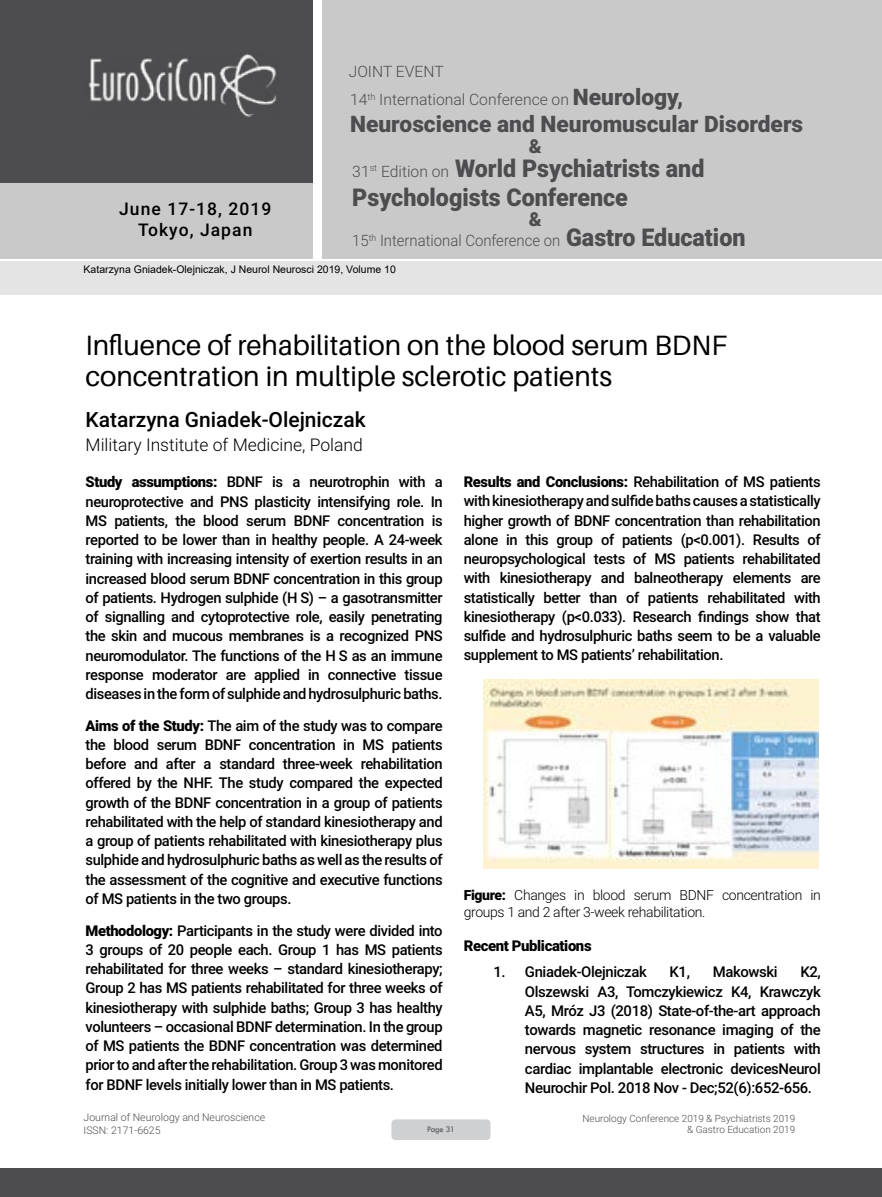
<style>
.page{position:relative;width:882px;height:1197px;background:#fff}
.page>*{position:absolute;margin:0;border:0;box-sizing:border-box;transform-origin:0 0}
.t1{font:28px/30.8px "Aileron";color:#000}
.t2{font:900 24.5px/29.4px "Roboto";color:#4d4d4f;scale:.95 1}
.t3{font:900 22.75px "Roboto";color:#4d4d4f}
.t4{font:500 21px "Roboto";color:#000}
.t5{font:900 19.25px "Roboto";color:#4d4d4f}
.t6{font:300 17.5px "Roboto";color:#000}
.t7{font:500 17.5px/21px "Roboto";letter-spacing:.06em;color:#000;text-align:center}
.t8{font:300 15.75px "Roboto";color:#4d4d4f}
.t9{font:300 15.75px "Roboto";color:#4d4d4f;scale:.95 1}
.t10{font:500 14.88px/19.2px "Roboto";letter-spacing:-.025em;color:#000;text-align:justify}
.t11{font:900 14.88px "Roboto";letter-spacing:-.025em;color:#000}
.t12{font:300 14px/17.5px "Roboto";letter-spacing:-.025em;color:#000}
.t13{font:10.5px "Arial";color:#000}
.t14{font:300 10.5px/12.6px "Roboto";color:#4d4d4f}
.t15{font:300 9.97px/11.9px "Roboto";color:#4d4d4f;text-align:right}
.t16{font:8.75px "Tw Cen";letter-spacing:-.02em;color:#4d4d4f;scale:.95 1}
.s1{font-weight:900;font-size:22.75px}
.s2{font-weight:300;font-size:15.75px}
.s3{font-weight:900;font-size:24.5px}
.s4{font-weight:900}
</style>
<div class="page">
<div style="left:0;top:0;width:313px;height:183px;background:#4d4d4f"></div>
<div style="left:1px;top:183px;width:312px;height:76px;background:#c9c9ca"></div>
<div style="left:323px;top:0;width:559px;height:259px;background:#c9c9ca"></div>
<img style="left:88px;top:54px;width:188px;height:63px">
<div style="left:0;top:1169px;width:882px;height:28px;background:#4d4d4f"></div>
<div style="left:1px;top:261px;width:881px;height:33px;background:#e4e4e4"></div>
<div style="left:391px;top:1119px;width:100px;height:21px;background:#cfd0d2;border-radius:4px"></div>
<img style="left:484px;top:680px;width:335px;height:188px">
<p class="t7" style="left:119px;top:198px;width:154px">June 17-18, 2019<br>Tokyo, Japan</p>
<p class="t8" style="left:349px;top:60px;width:96px">JOINT EVENT</p>
<p class="t8" style="left:350px;top:88px;width:335px">14<sup>th</sup> International Conference on <span class="s1">Neurology,</span></p>
<h3 class="t3" style="left:350px;top:108px;width:455px">Neuroscience and Neuromuscular Disorders</h3>
<h2 class="t2" style="left:352px;top:152px;width:372px"><span class="s2">31</span><sup>st</sup> <span class="s2">Edition on</span> World Psychiatrists and<br>Psychologists Conference</h2>
<p class="t9" style="left:352px;top:230px;width:415px">15<sup>th</sup> International Conference on <span class="s3">Gastro Education</span></p>
<p class="t5" style="left:529px;top:133px;width:14px">&amp;</p>
<p class="t5" style="left:529px;top:206px;width:14px">&amp;</p>
<p class="t13" style="left:84px;top:262px;width:314px">Katarzyna Gniadek-Olejniczak, J Neurol Neurosci 2019, Volume 10</p>
<h1 class="t1" style="left:86px;top:331px;width:643px">Influence of rehabilitation on the blood serum BDNF concentration in multiple sclerotic patients</h1>
<h3 class="t4" style="left:86px;top:405px;width:282px">Katarzyna Gniadek-Olejniczak</h3>
<p class="t6" style="left:86px;top:433px;width:279px">Military Institute of Medicine, Poland</p>
<p class="t10" style="left:86px;top:472px;width:359px"><span class="s4">Study assumptions:</span> BDNF is a neurotrophin with a neuroprotective and PNS plasticity intensifying role. In MS patients, the blood serum BDNF concentration is reported to be lower than in healthy people. A 24-week training with increasing intensity of exertion results in an increased blood serum BDNF concentration in this group of patients. Hydrogen sulphide (H₂S) – a gasotransmitter of signalling and cytoprotective role, easily penetrating the skin and mucous membranes is a recognized PNS neuromodulator. The functions of the H₂S as an immune response moderator are applied in connective tissue diseases in the form of sulphide and hydrosulphuric baths.</p>
<p class="t10" style="left:86px;top:715px;width:359px"><span class="s4">Aims of the Study:</span> The aim of the study was to compare the blood serum BDNF concentration in MS patients before and after a standard three-week rehabilitation offered by the NHF. The study compared the expected growth of the BDNF concentration in a group of patients rehabilitated with the help of standard kinesiotherapy and a group of patients rehabilitated with kinesiotherapy plus sulphide and hydrosulphuric baths as well as the results of the assessment of the cognitive and executive functions of MS patients in the two groups.</p>
<p class="t10" style="left:86px;top:920px;width:359px"><span class="s4">Methodology:</span> Participants in the study were divided into 3 groups of 20 people each. Group 1 has MS patients rehabilitated for three weeks – standard kinesiotherapy; Group 2 has MS patients rehabilitated for three weeks of kinesiotherapy with sulphide baths; Group 3 has healthy volunteers – occasional BDNF determination. In the group of MS patients the BDNF concentration was determined prior to and after the rehabilitation. Group 3 was monitored for BDNF levels initially lower than in MS patients.</p>
<p class="t10" style="left:464px;top:472px;width:359px"><span class="s4">Results and Conclusions:</span> Rehabilitation of MS patients with kinesiotherapy and sulfide baths causes a statistically higher growth of BDNF concentration than rehabilitation alone in this group of patients (p&lt;0.001). Results of neuropsychological tests of MS patients rehabilitated with kinesiotherapy and balneotherapy elements are statistically better than of patients rehabilitated with kinesiotherapy (p&lt;0.033). Research findings show that sulfide and hydrosulphuric baths seem to be a valuable supplement to MS patients’ rehabilitation.</p>
<p class="t12" style="left:464px;top:885px;width:359px"><span class="s4">Figure:</span> Changes in blood serum BDNF concentration in groups 1 and 2 after 3-week rehabilitation.</p>
<p class="t11" style="left:464px;top:935px;width:129px">Recent Publications</p>
<p class="t10" style="left:493px;top:962px;width:155px">1. Gniadek-Olejniczak</p>
<p class="t10" style="left:670px;top:962px;width:22px">K1,</p>
<p class="t10" style="left:713px;top:962px;width:66px">Makowski</p>
<p class="t10" style="left:525px;top:962px;width:297px;text-indent:275px">K2, Olszewski A3, Tomczykiewicz K4, Krawczyk A5, Mróz J3 (2018) State-of-the-art approach towards magnetic resonance imaging of the nervous system structures in patients with cardiac implantable electronic devicesNeurol Neurochir Pol. 2018 Nov - Dec;52(6):652-656.</p>
<p class="t14" style="left:84px;top:1111px;width:183px">Journal of Neurology and Neuroscience<br>ISSN: 2171-6625</p>
<p class="t16" style="left:427px;top:1124px;width:31px">Page 31</p>
<p class="t15" style="left:582px;top:1112px;width:214px">Neurology Conference 2019 &amp; Psychiatrists 2019 &amp; Gastro Education 2019</p>
</div>
